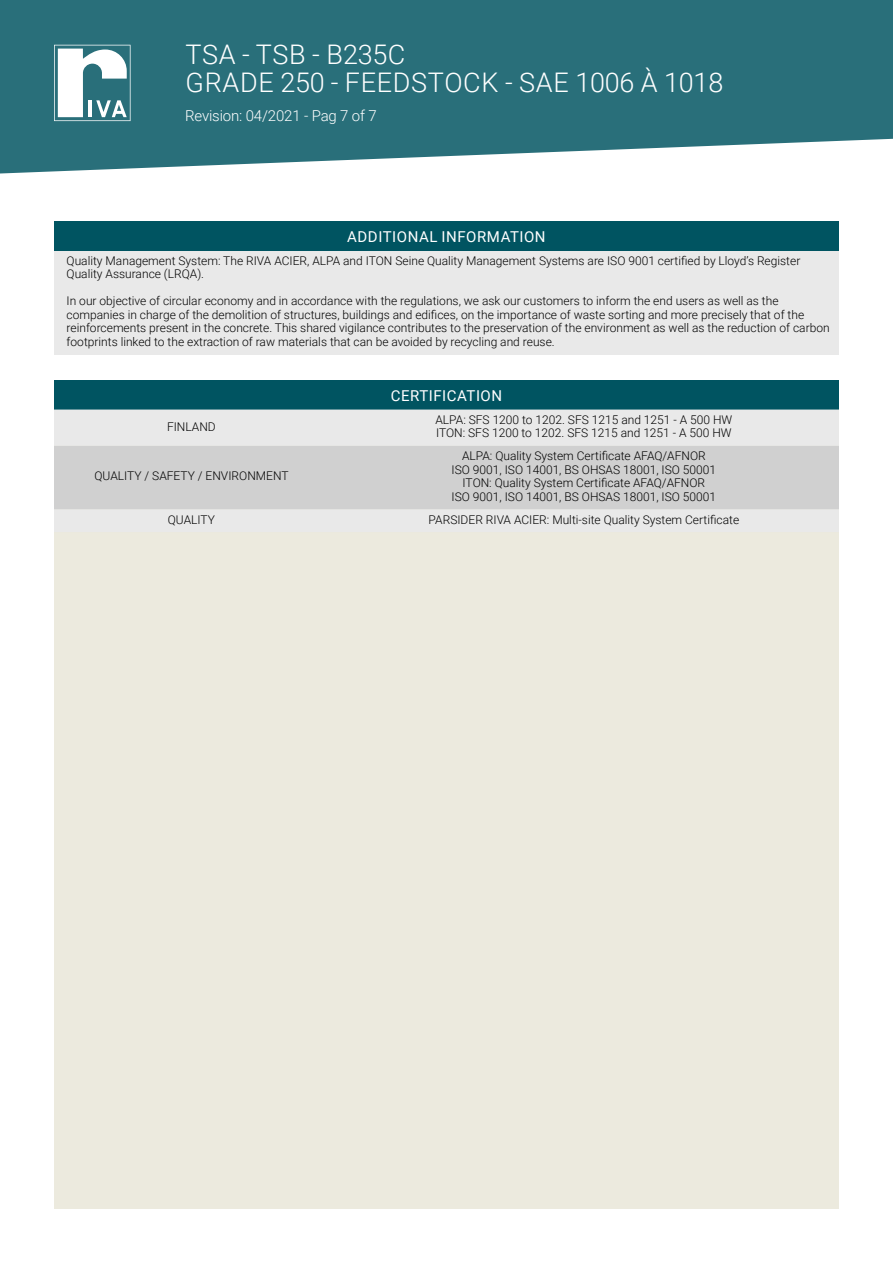
<style>
.page{position:relative;width:893px;height:1263px;background:#fff}
.page>*{position:absolute;margin:0;border:0;box-sizing:border-box;transform-origin:0 0}
.t1{font:300 27px/28.5px "Roboto";letter-spacing:.02em;color:#fff}
.t2{font:15px "Roboto";letter-spacing:.035em;color:#fff}
.t3{font:300 15px "Roboto";letter-spacing:-.01em;color:#fff}
.t4{font:300 12px/13.5px "Roboto";color:#000}
</style>
<div class="page">
<svg style="left:0;top:0;width:893px;height:173px;background:#3e7d87"></svg>
<svg style="left:54px;top:45px;width:77px;height:76px"></svg>
<div style="left:54px;top:406px;width:785px;height:803px;background:#eceade"></div>
<div style="left:54px;top:221px;width:785px;height:30px;background:#005461"></div>
<div style="left:54px;top:251px;width:785px;height:103px;background:#e9e9e9"></div>
<div style="left:54px;top:380px;width:785px;height:30px;background:#005461"></div>
<div style="left:54px;top:410px;width:784px;height:122px;background:#e9e9e9"></div>
<div style="left:54px;top:446px;width:785px;height:63px;background:#d0d0d0"></div>
<h1 class="t1" style="left:186px;top:39px;width:539px">TSA - TSB - B235C<br>GRADE 250 - FEEDSTOCK - SAE 1006 À 1018</h1>
<p class="t3" style="left:185px;top:105px;width:193px">Revision: 04/2021 - Pag 7 of 7</p>
<p class="t2" style="left:347px;top:226px;width:200px">ADDITIONAL INFORMATION</p>
<p class="t4" style="left:67px;top:253px;width:735px">Quality Management System: The RIVA ACIER, ALPA and ITON Seine Quality Management Systems are ISO 9001 certified by Lloyd’s Register<br>Quality Assurance (LRQA).</p>
<p class="t4" style="left:67px;top:294px;width:765px">In our objective of circular economy and in accordance with the regulations, we ask our customers to inform the end users as well as the companies in charge of the demolition of structures, buildings and edifices, on the importance of waste sorting and more precisely that of the reinforcements present in the concrete. This shared vigilance contributes to the preservation of the environment as well as the reduction of carbon footprints linked to the extraction of raw materials that can be avoided by recycling and reuse.</p>
<p class="t2" style="left:391px;top:385px;width:113px">CERTIFICATION</p>
<p class="t4" style="left:167px;top:419px;width:50px">FINLAND</p>
<p class="t4" style="left:435px;top:412px;width:298px">ALPA: SFS 1200 to 1202. SFS 1215 and 1251 - A 500 HW<br>ITON: SFS 1200 to 1202. SFS 1215 and 1251 - A 500 HW</p>
<p class="t4" style="left:95px;top:469px;width:196px">QUALITY / SAFETY / ENVIRONMENT</p>
<p class="t4" style="left:452px;top:449px;width:266px;text-align:center">ALPA: Quality System Certificate AFAQ/AFNOR ISO 9001, ISO 14001, BS OHSAS 18001, ISO 50001<br>ITON: Quality System Certificate AFAQ/AFNOR<br>ISO 9001, ISO 14001, BS OHSAS 18001, ISO 50001</p>
<p class="t4" style="left:168px;top:512px;width:49px">QUALITY</p>
<p class="t4" style="left:429px;top:512px;width:312px">PARSIDER RIVA ACIER: Multi-site Quality System Certificate</p>
</div>
